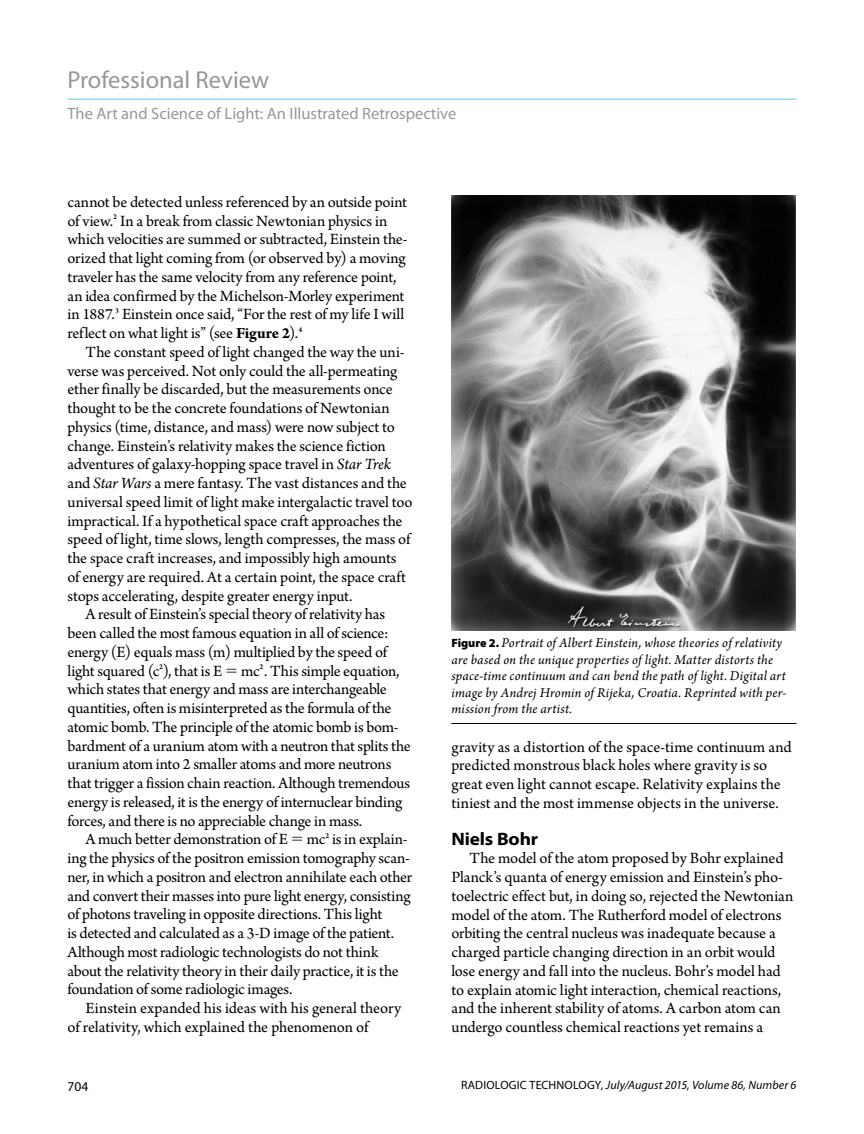
<style>
.page{position:relative;width:864px;height:1134px;background:#fff}
.page>*{position:absolute;margin:0;border:0;box-sizing:border-box;transform-origin:0 0}
.t1{font:24.6px "Myriad Pro";color:#969797}
.Subhead_1{font:700 semi-expanded 18px "Myriad Pro";letter-spacing:-.01em;color:#000}
.Body{font:16.5px/18.8px "Arno Pro";letter-spacing:-.01em;color:#000}
.t2{font:16.5px "Myriad Pro";color:#969797}
.Captions{font:italic 14.25px/16.5px "Arno Pro";letter-spacing:.015em;color:#000}
.t3{font:13.5px "Myriad Pro";color:#000}
.t4{font:italic 12px "Myriad Pro";letter-spacing:.005em;color:#000}
.s1{font-weight:700}
.s2{font-style:italic}
.s3{font-family:"Myriad Pro";font-weight:900;font-style:normal;font-size:12px}
.s4{font-style:normal}
</style>
<div class="page">
<hr style="left:68px;top:98px;width:729px;height:2px;background:#99d6f7">
<img style="left:451px;top:196px;width:344px;height:434px">
<hr style="left:451px;top:723px;width:345px;height:1px;background:#000">
<h1 class="t1" style="left:68px;top:65px;width:203px">Professional Review</h1>
<p class="t2" style="left:68px;top:103px;width:390px">The Art and Science of Light: An Illustrated Retrospective</p>
<p class="Body" style="left:68px;top:193px;width:342px">cannot be detected unless referenced by an outside point of view.<sup>2</sup> In a break from classic Newtonian physics in which velocities are summed or subtracted, Einstein the&shy;orized that light coming from (or observed by) a moving traveler has the same velocity from any reference point, an idea confirmed by the Michelson-Morley experiment in 1887.<sup>3</sup> Einstein once said, “For the rest of my life I will reflect on what light is” (see <span class="s1">Figure 2</span>).<sup>4</sup></p>
<p class="Body" style="left:68px;top:343px;width:347px;text-indent:18px">The constant speed of light changed the way the uni&shy;verse was perceived. Not only could the all-permeating ether finally be discarded, but the measurements once thought to be the concrete foundations of Newtonian physics (time, distance, and mass) were now subject to change. Einstein’s relativity makes the science fiction adventures of galaxy-hopping space travel in <span class="s2">Star Trek </span>and <span class="s2">Star Wars</span> a mere fantasy. The vast distances and the universal speed limit of light make intergalactic travel too impractical. If a hypothetical space craft approaches the speed of light, time slows, length compresses, the mass of the space craft increases, and impossibly high amounts of energy are required. At a certain point, the space craft stops accelerating, despite greater energy input.</p>
<p class="Body" style="left:68px;top:606px;width:345px;text-indent:18px">A result of Einstein’s special theory of relativity has been called the most famous equation in all of science: energy (E) equals mass (m) multiplied by the speed of light squared (c<sup>2</sup>), that is E mc<sup>2</sup>. This simple equation, which states that energy and mass are interchangeable quantities, often is misinterpreted as the formula of the atomic bomb. The principle of the atomic bomb is bom&shy;bardment of a uranium atom with a neutron that splits the uranium atom into 2 smaller atoms and more neutrons that trigger a fission chain reaction. Although tremendous energy is released, it is the energy of internuclear binding forces, and there is no appreciable change in mass.</p>
<p class="Body" style="left:68px;top:831px;width:346px;text-indent:18px">A much better demonstration of E mc<sup>2</sup> is in explain&shy;ing the physics of the positron emission tomography scan&shy;ner, in which a positron and electron annihilate each other and convert their masses into pure light energy, consisting of photons traveling in opposite directions. This light<br>is detected and calculated as a 3-D image of the patient.<br>Although most radiologic technologists do not think about the relativity theory in their daily practice, it is the foundation of some radiologic images.</p>
<p class="Body" style="left:68px;top:1000px;width:335px;text-indent:18px">Einstein expanded his ideas with his general theory of relativity, which explained the phenomenon of</p>
<p class="Captions" style="left:451px;top:636px;width:336px"><span class="s3">Figure 2.</span> Portrait of Albert Einstein, whose theories of relativity are based on the unique properties of light. Matter distorts the space-time continuum and can bend the path of light. Digital art image by Andrej Hromin of Rijeka, Croatia. Reprinted with per&shy;mission from the artist.</p>
<p class="Body" style="left:451px;top:738px;width:342px">gravity as a distortion of the space-time continuum and predicted monstrous black holes where gravity is so great even light cannot escape. Relativity explains the tiniest and the most immense objects in the universe.</p>
<p class="Subhead_1" style="left:451px;top:827px;width:88px">Niels Bohr</p>
<p class="Body" style="left:451px;top:850px;width:344px;text-indent:18px">The model of the atom proposed by Bohr explained Planck’s quanta of energy emission and Einstein’s pho&shy;toelectric effect but, in doing so, rejected the Newtonian model of the atom. The Rutherford model of electrons orbiting the central nucleus was inadequate because a charged particle changing direction in an orbit would lose energy and fall into the nucleus. Bohr’s model had to explain atomic light interaction, chemical reactions, and the inherent stability of atoms. A carbon atom can undergo countless chemical reactions yet remains a</p>
<p class="t3" style="left:68px;top:1078px;width:22px">704</p>
<p class="t4" style="left:461px;top:1078px;width:337px"><span class="s4">RADIOLOGIC TECHNOLOGY,</span> July/August 2015, Volume 86, Number 6</p>
</div>
